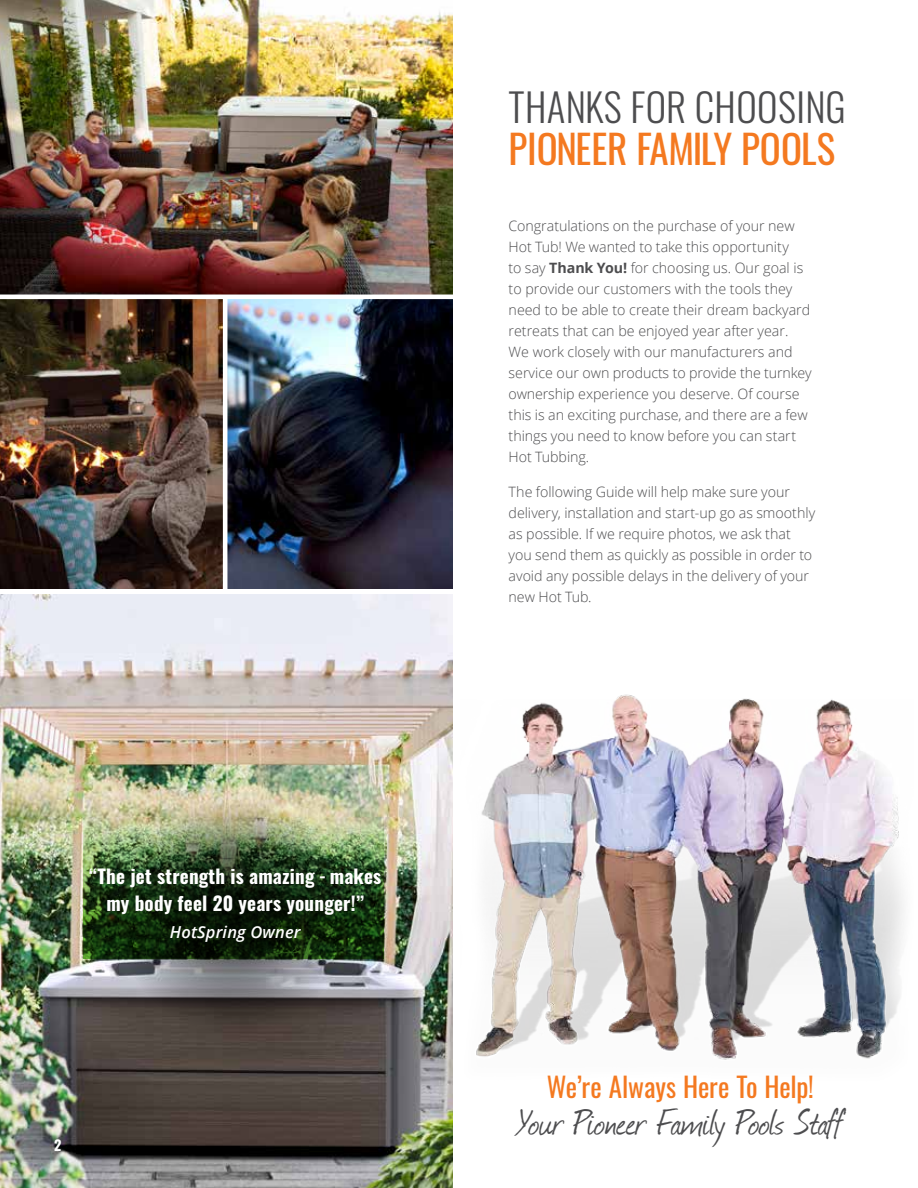
<style>
.page{position:relative;width:918px;height:1188px;background:#fff}
.page>*{position:absolute;margin:0;border:0;box-sizing:border-box;transform-origin:0 0}
.t1{font:42px "Journal";letter-spacing:-.01em;color:#4d4d4f}
.t2{font:39px "Oswald";color:#f47920}
.t3{font:300 39px "Oswald";letter-spacing:.01em;color:#4d4d4f}
.t4{font:27px "Oswald";letter-spacing:-.005em;color:#f47920}
.t5{font:700 19.05px/27px "Oswald";letter-spacing:.01em;color:#fff;text-align:center}
.t6{font:italic 600 16.5px "Open Sans";letter-spacing:.01em;color:#fff}
.t7{font:300 14.25px/21px "Open Sans";color:#4d4d4f}
.t8{font:700 14.25px "Oswald";color:#fff}
.s1{font-weight:700}
</style>
<div class="page">
<img style="left:0;top:594px;width:453px;height:594px">
<img style="left:0;top:299px;width:223px;height:289px">
<img style="left:227px;top:299px;width:226px;height:289px">
<img style="left:0;top:0;width:453px;height:295px">
<img style="left:497px;top:694px;width:407px;height:366px">
<img style="left:0;top:775px;width:603px;height:335px">
<h3 class="t5" style="left:89px;top:863px;width:294px">“The jet strength is amazing - makes my body feel 20 years younger!”</h3>
<p class="t6" style="left:170px;top:920px;width:132px">HotSpring Owner</p>
<p class="t8" style="left:54px;top:1138px;width:9px">2</p>
<h2 class="t3" style="left:509px;top:73px;width:339px">THANKS FOR CHOOSING</h2>
<h2 class="t2" style="left:509px;top:114px;width:328px">PIONEER FAMILY POOLS</h2>
<p class="t7" style="left:509px;top:215px;width:305px">Congratulations on the purchase of your new Hot Tub! We wanted to take this opportunity<br>to say <span class="s1">Thank You!</span> for choosing us. Our goal is to provide our customers with the tools they need to be able to create their dream backyard retreats that can be enjoyed year after year.<br>We work closely with our manufacturers and service our own products to provide the turnkey ownership experience you deserve. Of course this is an exciting purchase, and there are a few things you need to know before you can start Hot Tubbing.</p>
<p class="t7" style="left:509px;top:481px;width:308px">The following Guide will help make sure your delivery, installation and start-up go as smoothly as possible. If we require photos, we ask that you send them as quickly as possible in order to avoid any possible delays in the delivery of your new Hot Tub.</p>
<h3 class="t4" style="left:547px;top:1063px;width:269px">We’re Always Here To Help!</h3>
<h1 class="t1" style="left:517px;top:1094px;width:328px">Your Pioneer Family Pools Staff</h1>
</div>
